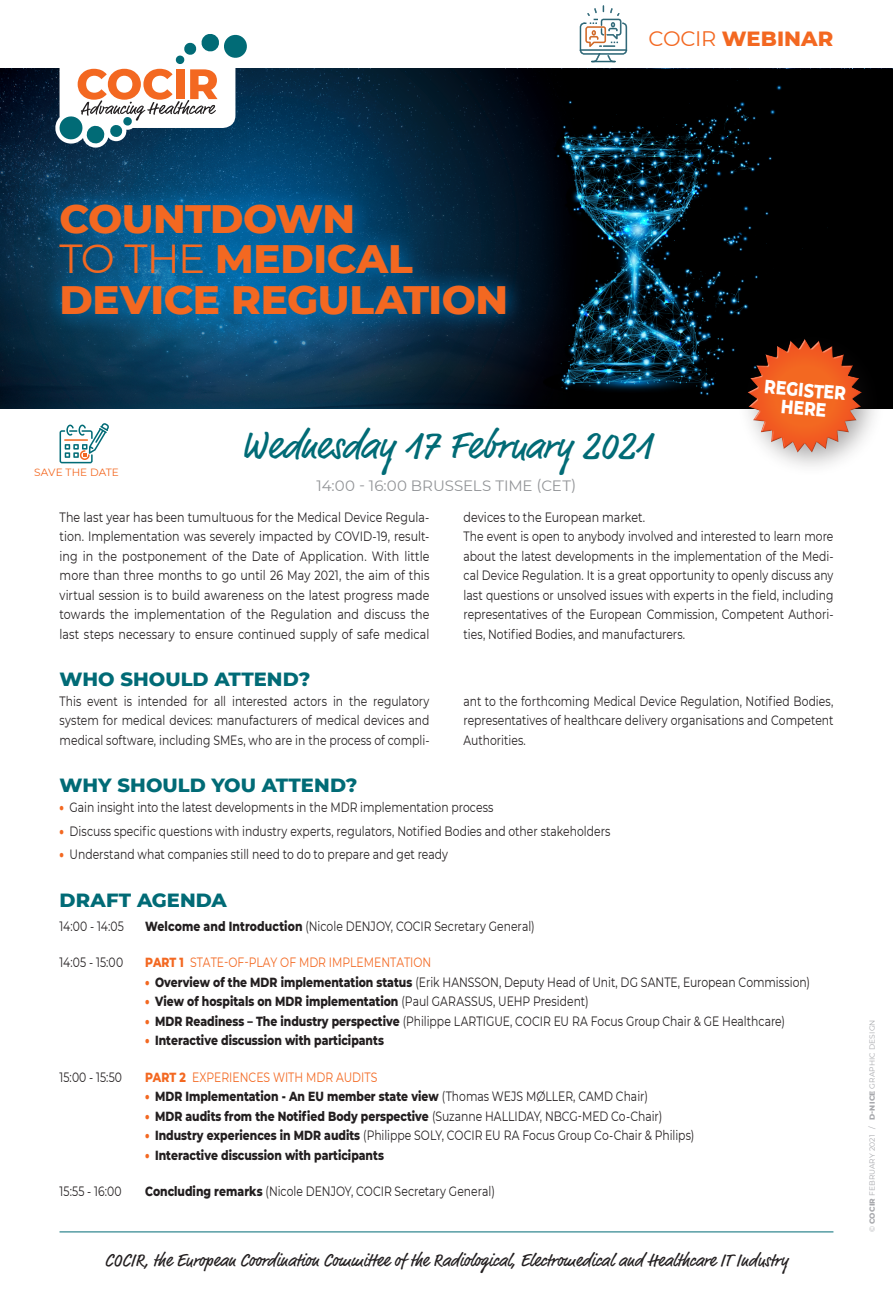
<style>
.page{position:relative;width:893px;height:1296px;background:#fff}
.page>*{position:absolute;margin:0;border:0;box-sizing:border-box;transform-origin:0 0}
.t1{font:800 40.5px/40.5px "Montserrat";letter-spacing:-.01em;color:#f36821}
.t2{font:39px "Market";letter-spacing:.01em;color:#016b76}
.t3{font:800 21px "Montserrat";letter-spacing:.005em;color:#f36821}
.t4{font:800 19.5px "Montserrat";letter-spacing:.005em;color:#016b76}
.t5{font:800 19.5px/18px "Montserrat";color:#fff;text-align:center;scale:.8 1}
.t6{font:18px "Market";color:#231f20}
.t7{font:15px "Montserrat";color:#939598}
.t8{font:13.5px/19.5px "Montserrat";color:#231f20;text-align:justify;scale:.8 1}
.t9{font:13.5px/19.5px "Montserrat";color:#231f20;text-align:justify;scale:.82 1}
.t10{font:800 13.5px "Montserrat";color:#231f20;scale:.8 1}
.t11{font:13.5px "Montserrat";color:#f36821;scale:.8 1}
.t12{font:10.5px "Montserrat";letter-spacing:.01em;color:#f36821}
.t13{font:7.5px "Montserrat";letter-spacing:.015em;color:#a8a9ad}
.s1{font-weight:400}
.s2{font-weight:900;color:#f36821}
.s3{font-weight:800}
</style>
<div class="page">
<div style="left:347px;top:69px;width:546px;height:339px;background:#000"></div>
<svg style="left:0;top:69px;width:544px;height:339px;background:#072943"></svg>
<img style="left:544px;top:80px;width:259px;height:316px">
<svg style="left:55px;top:34px;width:196px;height:114px"></svg>
<svg style="left:42px;top:185px;width:483px;height:148px;background:#054d7b"></svg>
<svg style="left:580px;top:5px;width:47px;height:57px"></svg>
<hr style="left:60px;top:1231px;width:773px;height:1px;background:#016b76">
<div style="left:736px;top:327px;width:151px;height:151px;background:#231f20;opacity:.4"></div>
<svg style="left:747px;top:338px;width:117px;height:116px;fill:#f26221"></svg>
<svg style="left:60px;top:423px;width:49px;height:40px"></svg>
<h3 class="t3" style="left:648px;top:23px;width:186px"><span class="s1">COCIR</span> WEBINAR</h3>
<h1 class="t1" style="left:60px;top:196px;width:450px">COUNTDOWN<br><span class="s1">TO THE</span> MEDICAL<br>DEVICE REGULATION</h1>
<h3 class="t5" style="left:765px;top:376px;width:104px;rotate:5deg">REGISTER<br>HERE</h3>
<h2 class="t2" style="left:241px;top:422px;width:413px">Wednesday 17 February 2021</h2>
<p class="t7" style="left:317px;top:475px;width:261px">14:00 - 16:00 BRUSSELS TIME (CET)</p>
<p class="t9" style="left:60px;top:507px;width:453px">The last year has been tumultuous for the Medical Device Regula&shy;tion. Implementation was severely impacted by COVID-19, result&shy;ing in the postponement of the Date of Application. With little more than three months to go until 26 May 2021, the aim of this virtual session is to build awareness on the latest progress made towards the implementation of the Regulation and discuss the last steps necessary to ensure continued supply of safe medical</p>
<p class="t9" style="left:463px;top:507px;width:453px;text-align:left">devices to the European market.<br>The event is open to anybody involved and interested to learn more about the latest developments in the implementation of the Medi&shy;cal Device Regulation. It is a great opportunity to openly discuss any last questions or unsolved issues with experts in the field, including representatives of the European Commission, Competent Authori&shy;ties, Notified Bodies, and manufacturers.</p>
<h3 class="t4" style="left:60px;top:665px;width:252px">WHO SHOULD ATTEND?</h3>
<p class="t8" style="left:60px;top:691px;width:464px">This event is intended for all interested actors in the regulatory system for medical devices: manufacturers of medical devices and medical software, including SMEs, who are in the process of compli-</p>
<p class="t8" style="left:463px;top:691px;width:464px">ant to the forthcoming Medical Device Regulation, Notified Bodies, representatives of healthcare delivery organisations and Competent Authorities.</p>
<h3 class="t4" style="left:60px;top:771px;width:300px">WHY SHOULD YOU ATTEND?</h3>
<p class="t8" style="left:60px;top:797px;width:544px"><span class="s2">•</span> Gain insight into the latest developments in the MDR implementation process</p>
<p class="t8" style="left:60px;top:820px;width:690px"><span class="s2">•</span> Discuss specific questions with industry experts, regulators, Notified Bodies and other stakeholders</p>
<p class="t8" style="left:60px;top:844px;width:487px"><span class="s2">•</span> Understand what companies still need to do to prepare and get ready</p>
<h3 class="t4" style="left:60px;top:886px;width:169px">DRAFT AGENDA</h3>
<p class="t8" style="left:60px;top:915px;width:82px">14:00 - 14:05</p>
<p class="t8" style="left:145px;top:915px;width:489px"><span class="s3">Welcome and Introduction</span> (Nicole DENJOY, COCIR Secretary General)</p>
<p class="t8" style="left:60px;top:952px;width:81px">14:05 - 15:00</p>
<p class="t11" style="left:145px;top:953px;width:359px"><span class="s3">PART 1</span> STATE-OF-PLAY OF MDR IMPLEMENTATION</p>
<p class="t8" style="left:145px;top:971px;width:833px"><span class="s2">•</span> <span class="s3">Overview of the MDR implementation status</span> (Erik HANSSON, Deputy Head of Unit, DG SANTE, European Commission)</p>
<p class="t10" style="left:145px;top:991px;width:556px"><span class="s2">•</span> View of hospitals on MDR implementation <span class="s1">(Paul GARASSUS, UEHP President)</span></p>
<p class="t8" style="left:145px;top:1010px;width:802px"><span class="s2">•</span> <span class="s3">MDR Readiness – The industry perspective</span> (Philippe LARTIGUE, COCIR EU RA Focus Group Chair &amp; GE Healthcare)</p>
<p class="t10" style="left:145px;top:1030px;width:300px"><span class="s2">•</span> Interactive discussion with participants</p>
<p class="t8" style="left:60px;top:1067px;width:80px">15:00 - 15:50</p>
<p class="t11" style="left:145px;top:1067px;width:292px"><span class="s3">PART 2</span> EXPERIENCES WITH MDR AUDITS</p>
<p class="t10" style="left:145px;top:1086px;width:630px"><span class="s2">•</span> MDR Implementation - An EU member state view <span class="s1">(Thomas WEJS MØLLER, CAMD Chair)</span></p>
<p class="t10" style="left:145px;top:1106px;width:648px"><span class="s2">•</span> MDR audits from the Notified Body perspective <span class="s1">(Suzanne HALLIDAY, NBCG-MED Co-Chair)</span></p>
<p class="t8" style="left:145px;top:1125px;width:688px"><span class="s2">•</span> <span class="s3">Industry experiences in MDR audits</span> (Philippe SOLY, COCIR EU RA Focus Group Co-Chair &amp; Philips)</p>
<p class="t10" style="left:145px;top:1145px;width:300px"><span class="s2">•</span> Interactive discussion with participants</p>
<p class="t8" style="left:60px;top:1181px;width:79px">15:55 - 16:00</p>
<p class="t8" style="left:145px;top:1181px;width:439px"><span class="s3">Concluding remarks</span> (Nicole DENJOY, COCIR Secretary General)</p>
<p class="t12" style="left:34px;top:465px;width:86px">SAVE THE DATE</p>
<h3 class="t6" style="left:105px;top:1250px;width:685px">COCIR, the European Coordination Committee of the Radiological, Electromedical and Healthcare IT Industry</h3>
<p class="t13" style="left:867px;top:1232px;width:214px;rotate:-90deg">© <span class="s3">COCIR</span> FEBRUARY 2021 / <span class="s3">D-NICE</span> GRAPHIC DESIGN</p>
</div>
